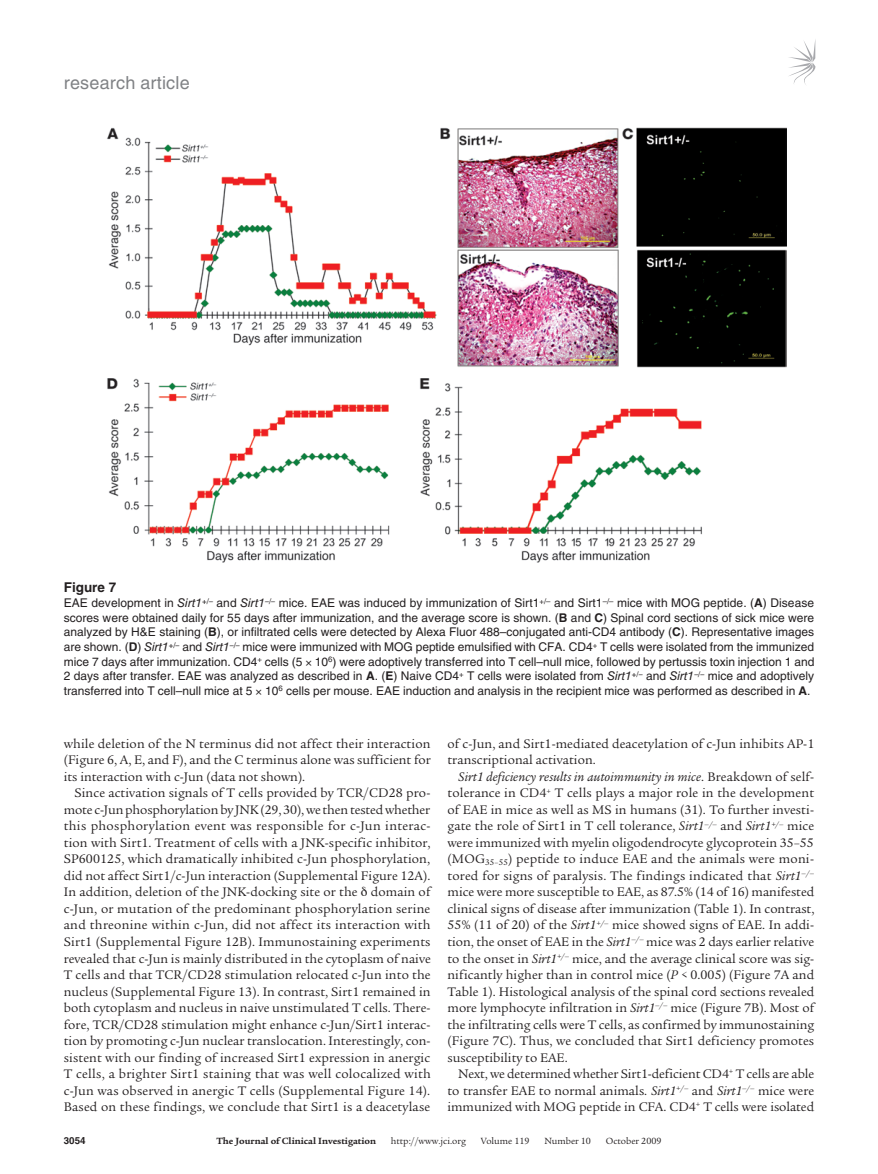
<style>
.page{position:relative;width:878px;height:1174px;background:#fff}
.page>*{position:absolute;margin:0;border:0;box-sizing:border-box;transform-origin:0 0}
.t1{font:18px "Helvetica LT Std";letter-spacing:.01em;color:#808285}
.t2{font:13.5px/16.5px "Legacy Serif Std";letter-spacing:.005em;color:#231f20;text-align:justify}
.t3{font:700 13.5px "Helvetica LT Std";color:#231f20}
.t4{font:12px/14.7px "Helvetica LT Std";color:#231f20;text-align:justify}
.t5{font:9.75px "Legacy Serif Std";color:#231f20}
.t6{font:700 9.75px "Legacy Serif Std";color:#231f20}
.t7{font:700 9.75px "Helvetica LT Std";color:#231f20}
.s1{font-style:italic}
.s2{font-weight:700}
</style>
<div class="page">
<svg style="left:789px;top:41px;width:26px;height:44px"></svg>
<img style="left:107px;top:127px;width:679px;height:436px">
<h1 class="t1" style="left:64px;top:72px;width:127px">research article</h1>
<p class="t3" style="left:64px;top:579px;width:54px">Figure 7</p>
<p class="t4" style="left:64px;top:595px;width:752px">EAE development in <span class="s1">Sirt1</span><sup>+/–</sup> and <span class="s1">Sirt1</span><sup>–/–</sup> mice. EAE was induced by immunization of Sirt1<sup>+/–</sup> and Sirt1<sup>–/–</sup> mice with MOG peptide. (<span class="s2">A</span>) Disease scores were obtained daily for 55 days after immunization, and the average score is shown. (<span class="s2">B</span> and <span class="s2">C</span>) Spinal cord sections of sick mice were analyzed by H&amp;E staining (<span class="s2">B</span>), or infiltrated cells were detected by Alexa Fluor 488–conjugated anti-CD4 antibody (<span class="s2">C</span>). Representative images are shown. (<span class="s2">D</span>) <span class="s1">Sirt1</span><sup>+/–</sup> and <span class="s1">Sirt1</span><sup>–/–</sup> mice were immunized with MOG peptide emulsified with CFA. CD4<sup>+</sup> T cells were isolated from the immunized mice 7 days after immunization. CD4<sup>+</sup> cells (5 10<sup>6</sup>) were adoptively transferred into T cell–null mice, followed by pertussis toxin injection 1 and 2 days after transfer. EAE was analyzed as described in <span class="s2">A</span>. (<span class="s2">E</span>) Naive CD4<sup>+</sup> T cells were isolated from <span class="s1">Sirt1</span><sup>+/–</sup> and <span class="s1">Sirt1</span><sup>–/–</sup> mice and adoptively transferred into T cell–null mice at 5 10<sup>6</sup> cells per mouse. EAE induction and analysis in the recipient mice was performed as described in <span class="s2">A</span>.</p>
<p class="t2" style="left:64px;top:735px;width:368px">while deletion of the N terminus did not affect their interaction (Figure 6, A, E, and F), and the C terminus alone was sufficient for its interaction with c-Jun (data not shown).</p>
<p class="t2" style="left:64px;top:785px;width:368px;text-indent:11px">Since activation signals of T cells provided by TCR/CD28 pro&shy;mote c-Jun phosphorylation by JNK (29, 30), we then tested whether this phosphorylation event was responsible for c-Jun interac&shy;tion with Sirt1. Treatment of cells with a JNK-specific inhibitor, SP600125, which dramatically inhibited c-Jun phosphorylation, did not affect Sirt1/c-Jun interaction (Supplemental Figure 12A).<br>In addition, deletion of the JNK-docking site or the domain of c-Jun, or mutation of the predominant phosphorylation serine and threonine within c-Jun, did not affect its interaction with Sirt1 (Supplemental Figure 12B). Immunostaining experiments revealed that c-Jun is mainly distributed in the cytoplasm of naive T cells and that TCR/CD28 stimulation relocated c-Jun into the nucleus (Supplemental Figure 13). In contrast, Sirt1 remained in both cytoplasm and nucleus in naive unstimulated T cells. There&shy;fore, TCR/CD28 stimulation might enhance c-Jun/Sirt1 interac&shy;tion by promoting c-Jun nuclear translocation. Interestingly, con&shy;sistent with our finding of increased Sirt1 expression in anergic T cells, a brighter Sirt1 staining that was well colocalized with c-Jun was observed in anergic T cells (Supplemental Figure 14).<br>Based on these findings, we conclude that Sirt1 is a deacetylase</p>
<p class="t2" style="left:447px;top:735px;width:368px">of c-Jun, and Sirt1-mediated deacetylation of c-Jun inhibits AP-1 transcriptional activation.</p>
<p class="t2" style="left:447px;top:768px;width:368px;text-indent:11px"><span class="s1">Sirt1 deficiency results in autoimmunity in mice</span>. Breakdown of self&shy;tolerance in CD4<sup>+</sup> T cells plays a major role in the development of EAE in mice as well as MS in humans (31). To further investi&shy;gate the role of Sirt1 in T cell tolerance, <span class="s1">Sirt1</span><sup>–/–</sup> and <span class="s1">Sirt1</span><sup>+/–</sup> mice were immunized with myelin oligodendrocyte glycoprotein 35–55 (MOG<sub>35–55</sub>) peptide to induce EAE and the animals were moni&shy;tored for signs of paralysis. The findings indicated that <span class="s1">Sirt1</span><sup>–/– </sup>mice were more susceptible to EAE, as 87.5% (14 of 16) manifested clinical signs of disease after immunization (Table 1). In contrast, 55% (11 of 20) of the <span class="s1">Sirt1</span><sup>+/–</sup> mice showed signs of EAE. In addi&shy;tion, the onset of EAE in the <span class="s1">Sirt1</span><sup>–/–</sup> mice was 2 days earlier relative to the onset in <span class="s1">Sirt1</span><sup>+/–</sup> mice, and the average clinical score was sig&shy;nificantly higher than in control mice (<span class="s1">P &lt;</span> 0.005) (Figure 7A and Table 1). Histological analysis of the spinal cord sections revealed more lymphocyte infiltration in <span class="s1">Sirt1</span><sup>–/–</sup> mice (Figure 7B). Most of the infiltrating cells were T cells, as confirmed by immunostaining (Figure 7C). Thus, we concluded that Sirt1 deficiency promotes susceptibility to EAE.</p>
<p class="t2" style="left:447px;top:1065px;width:368px;text-indent:11px">Next, we determined whether Sirt1-deficient CD4<sup>+</sup> T cells are able to transfer EAE to normal animals. <span class="s1">Sirt1</span><sup>+/–</sup> and <span class="s1">Sirt1</span><sup>–/–</sup> mice were immunized with MOG peptide in CFA. CD4<sup>+</sup> T cells were isolated</p>
<p class="t7" style="left:64px;top:1134px;width:23px">3054</p>
<p class="t6" style="left:216px;top:1135px;width:161px">The Journal of Clinical Investigation</p>
<p class="t5" style="left:391px;top:1135px;width:77px">http://www.jci.org</p>
<p class="t5" style="left:480px;top:1135px;width:50px">Volume 119</p>
<p class="t5" style="left:544px;top:1135px;width:48px">Number 10</p>
<p class="t5" style="left:605px;top:1135px;width:57px">October 2009</p>
</div>
